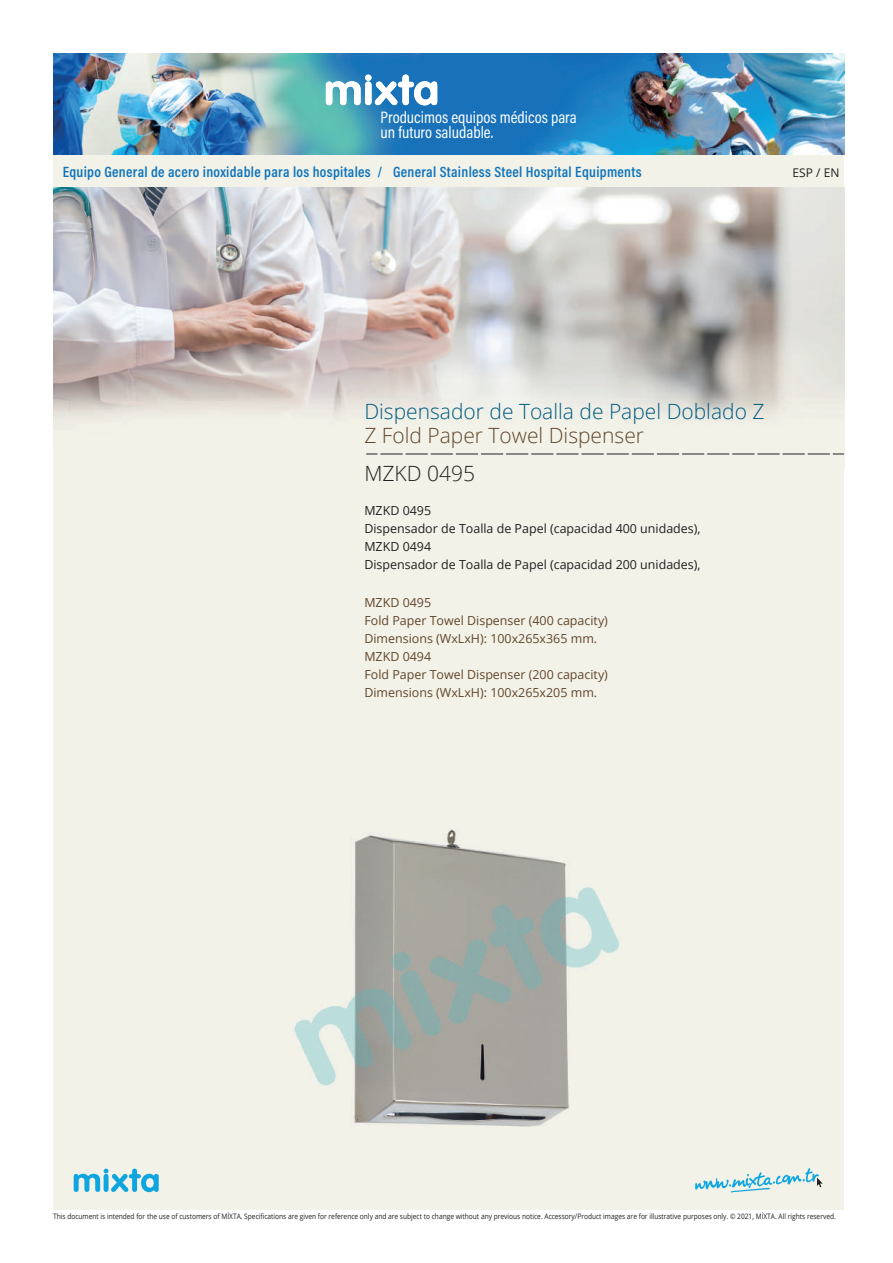
<style>
.page{position:relative;width:893px;height:1263px;background:#fff}
.page>*{position:absolute;margin:0;border:0;box-sizing:border-box;transform-origin:0 0}
.t1{font:300 21px "Open Sans";color:#005b7f}
.t2{font:300 21px "Open Sans";color:#62462a}
.t3{font:300 21px "Open Sans";color:#231f20}
.t4{font:16.65px/15px "Acumin Pro Cond";color:#fff}
.t5{font:600 15px "Acumin Pro Cond";letter-spacing:.02em;color:#1074bc}
.t6{font:12.45px/18px "Open Sans";color:#62462a}
.t7{font:12.45px/18px "Open Sans";color:#231f20}
.t8{font:12px "Open Sans";color:#231f20}
.t9{font:7.5px "Open Sans";color:#231f20;scale:.88 1}
</style>
<div class="page">
<div style="left:53px;top:53px;width:791px;height:1157px;background:#f2f2e9"></div>
<img style="left:53px;top:188px;width:791px;height:266px">
<img style="left:53px;top:53px;width:791px;height:102px">
<svg style="left:326px;top:75px;width:111px;height:30px;background:#92bfdc"></svg>
<svg style="left:366px;top:454px;width:478px;height:1px"></svg>
<svg style="left:695px;top:1168px;width:128px;height:24px"></svg>
<svg style="left:74px;top:1168px;width:85px;height:24px"></svg>
<img style="left:294px;top:829px;width:325px;height:298px">
<h2 class="t4" style="left:381px;top:110px;width:198px">Producimos equipos médicos para un futuro saludable.</h2>
<h3 class="t5" style="left:63px;top:162px;width:580px">Equipo General de acero inoxidable para los hospitales / General Stainless Steel Hospital Equipments</h3>
<h3 class="t8" style="left:792px;top:164px;width:48px">ESP / EN</h3>
<h1 class="t1" style="left:364px;top:397px;width:402px">Dispensador de Toalla de Papel Doblado Z</h1>
<h1 class="t2" style="left:364px;top:421px;width:281px">Z Fold Paper Towel Dispenser</h1>
<h1 class="t3" style="left:364px;top:459px;width:112px">MZKD 0495</h1>
<h3 class="t7" style="left:364px;top:501px;width:338px">MZKD 0495<br>Dispensador de Toalla de Papel (capacidad 400 unidades), MZKD 0494<br>Dispensador de Toalla de Papel (capacidad 200 unidades),</h3>
<h3 class="t6" style="left:364px;top:593px;width:245px">MZKD 0495<br>Fold Paper Towel Dispenser (400 capacity)<br>Dimensions (WxLxH): 100x265x365 mm.<br>MZKD 0494<br>Fold Paper Towel Dispenser (200 capacity)<br>Dimensions (WxLxH): 100x265x205 mm.</h3>
<p class="t9" style="left:53px;top:1211px;width:891px">This document is intended for the use of customers of MİXTA. Specifications are given for reference only and are subject to change without any previous notice. Accessory/Product images are for illustrative purposes only. © 2021, MİXTA. All rights reserved.</p>
</div>
